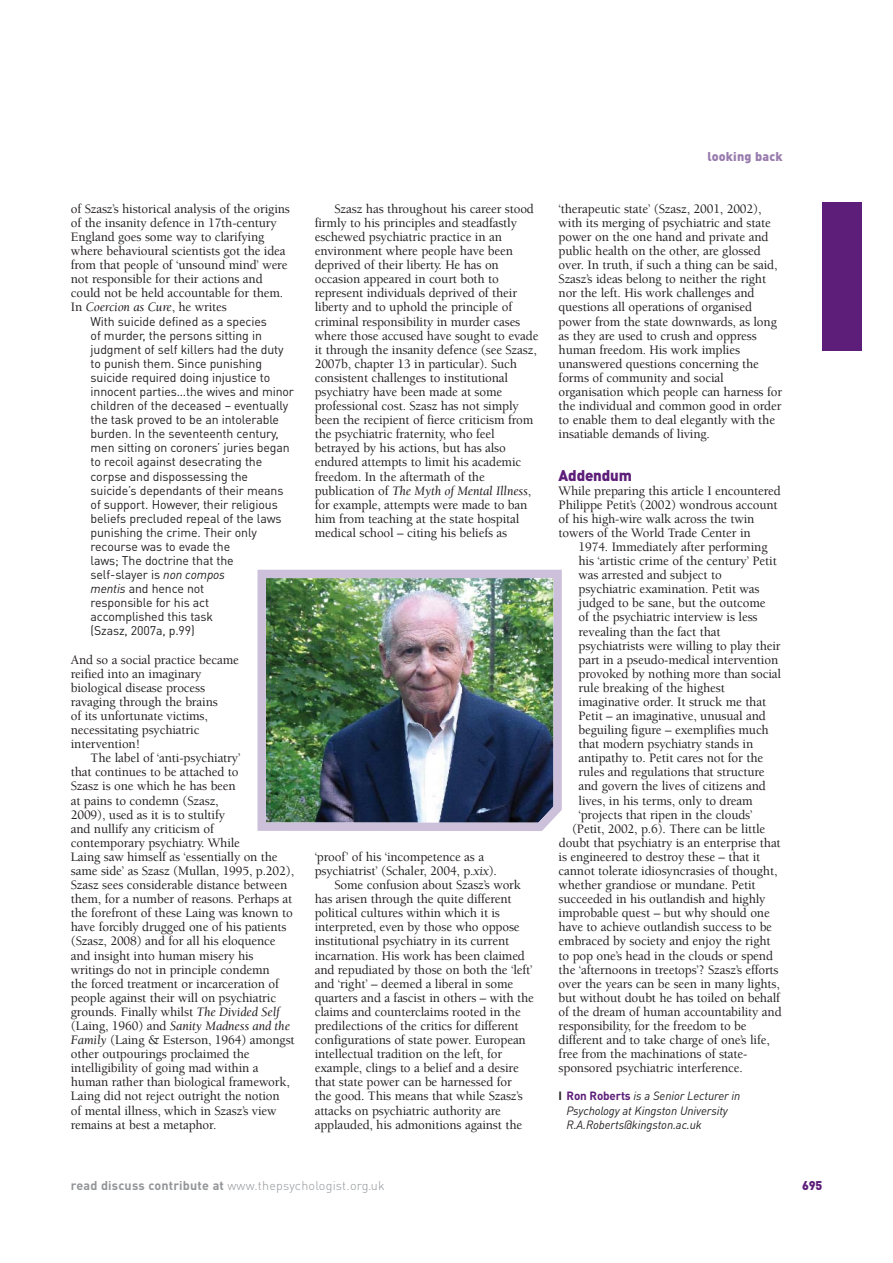
<style>
.page{position:relative;width:893px;height:1263px;background:#fff}
.page>*{position:absolute;margin:0;border:0;box-sizing:border-box;transform-origin:0 0}
.t1{font:900 15.3px "DIN Pro";letter-spacing:-.01em;color:#5d1e79}
.t2{font:500 13.2px/14.1px "Berkeley Std";letter-spacing:-.01em;color:#231f20}
.t3{font:12.6px/14.1px "DIN Pro";letter-spacing:-.01em;color:#231f20}
.t4{font:300 12.6px "DIN Pro";letter-spacing:.015em;color:#939598}
.t5{font:900 12.6px "DIN Pro";letter-spacing:.015em;color:#997cae}
.t6{font:900 12.6px "DIN Pro";color:#5d1e79}
.t7{font:italic 11.85px/14.1px "DIN Pro";letter-spacing:-.01em;color:#231f20}
.s1{font-weight:400;font-style:italic}
.s2{font-style:italic}
.s3{font-weight:700;font-style:normal}
.s4{font-weight:700;font-style:normal;color:#5d1e79}
.s5{font-weight:700}
</style>
<div class="page">
<div style="left:822px;top:202px;width:40px;height:149px;background:#5d1e79"></div>
<img style="left:257px;top:570px;width:305px;height:261px">
<p class="t2" style="left:71px;top:203px;width:221px">of Szasz’s historical analysis of the origins of the insanity defence in 17th-century England goes some way to clarifying where behavioural scientists got the idea from that people of ‘unsound mind’ were not responsible for their actions and could not be held accountable for them.<br>In <span class="s1">Coercion as Cure</span>, he writes</p>
<p class="t3" style="left:91px;top:315px;width:205px">With suicide defined as a species<br>of murder, the persons sitting in judgment of self killers had the duty to punish them. Since punishing suicide required doing injustice to innocent parties…the wives and minor children of the deceased – eventually the task proved to be an intolerable burden. In the seventeenth century, men sitting on coroners’ juries began to recoil against desecrating the corpse and dispossessing the suicide’s dependants of their means of support. However, their religious beliefs precluded repeal of the laws punishing the crime. Their only recourse was to evade the<br>laws; The doctrine that the self-slayer is <span class="s2">non compos<br>mentis</span> and hence not<br>responsible for his act<br>accomplished this task<br>(Szasz, 2007a, p.99)</p>
<p class="t2" style="left:71px;top:654px;width:170px">And so a social practice became reified into an imaginary biological disease process ravaging through the brains<br>of its unfortunate victims, necessitating psychiatric intervention!</p>
<p class="t2" style="left:71px;top:752px;width:225px;text-indent:20px">The label of ‘anti-psychiatry’<br>that continues to be attached to<br>Szasz is one which he has been<br>at pains to condemn (Szasz,<br>2009), used as it is to stultify<br>and nullify any criticism of<br>contemporary psychiatry. While<br>Laing saw himself as ‘essentially on the same side’ as Szasz (Mullan, 1995, p.202), Szasz sees considerable distance between them, for a number of reasons. Perhaps at the forefront of these Laing was known to have forcibly drugged one of his patients (Szasz, 2008) and for all his eloquence and insight into human misery his writings do not in principle condemn<br>the forced treatment or incarceration of people against their will on psychiatric grounds. Finally whilst <span class="s1">The Divided Self </span>(Laing, 1960) and <span class="s1">Sanity Madness and the Family</span> (Laing &amp; Esterson, 1964) amongst other outpourings proclaimed the intelligibility of going mad within a human rather than biological framework, Laing did not reject outright the notion<br>of mental illness, which in Szasz’s view remains at best a metaphor.</p>
<p class="t2" style="left:315px;top:203px;width:225px;text-indent:20px">Szasz has throughout his career stood firmly to his principles and steadfastly eschewed psychiatric practice in an environment where people have been deprived of their liberty. He has on occasion appeared in court both to represent individuals deprived of their liberty and to uphold the principle of criminal responsibility in murder cases where those accused have sought to evade it through the insanity defence (see Szasz, 2007b, chapter 13 in particular). Such consistent challenges to institutional psychiatry have been made at some professional cost. Szasz has not simply been the recipient of fierce criticism from the psychiatric fraternity, who feel betrayed by his actions, but has also endured attempts to limit his academic freedom. In the aftermath of the publication of <span class="s1">The Myth of Mental Illness</span>, for example, attempts were made to ban him from teaching at the state hospital medical school – citing his beliefs as</p>
<p class="t2" style="left:315px;top:851px;width:171px">‘proof’ of his ‘incompetence as a</p>
<p class="t2" style="left:315px;top:865px;width:184px">psychiatrist’ (Schaler, 2004, p.<span class="s1">xix</span>).</p>
<p class="t2" style="left:334px;top:879px;width:188px">Some confusion about Szasz’s work</p>
<p class="t2" style="left:315px;top:893px;width:198px">has arisen through the quite different</p>
<p class="t2" style="left:315px;top:907px;width:187px">political cultures within which it is</p>
<p class="t2" style="left:315px;top:921px;width:206px">interpreted, even by those who oppose</p>
<p class="t2" style="left:315px;top:935px;width:196px">institutional psychiatry in its current</p>
<p class="t2" style="left:315px;top:950px;width:212px">incarnation. His work has been claimed</p>
<p class="t2" style="left:315px;top:964px;width:219px">and repudiated by those on both the ‘left’</p>
<p class="t2" style="left:315px;top:978px;width:200px">and ‘right’ – deemed a liberal in some</p>
<p class="t2" style="left:315px;top:992px;width:221px">quarters and a fascist in others – with the</p>
<p class="t2" style="left:315px;top:1006px;width:208px">claims and counterclaims rooted in the</p>
<p class="t2" style="left:315px;top:1020px;width:205px">predilections of the critics for different</p>
<p class="t2" style="left:315px;top:1034px;width:213px">configurations of state power. European</p>
<p class="t2" style="left:315px;top:1048px;width:189px">intellectual tradition on the left, for</p>
<p class="t2" style="left:315px;top:1062px;width:206px">example, clings to a belief and a desire</p>
<p class="t2" style="left:315px;top:1076px;width:199px">that state power can be harnessed for</p>
<p class="t2" style="left:315px;top:1090px;width:209px">the good. This means that while Szasz’s</p>
<p class="t2" style="left:315px;top:1105px;width:188px">attacks on psychiatric authority are</p>
<p class="t2" style="left:315px;top:1119px;width:209px">applauded, his admonitions against the</p>
<p class="t5" style="left:707px;top:152px;width:77px">looking back</p>
<p class="t2" style="left:559px;top:203px;width:225px">‘therapeutic state’ (Szasz, 2001, 2002), with its merging of psychiatric and state power on the one hand and private and public health on the other, are glossed over. In truth, if such a thing can be said, Szasz’s ideas belong to neither the right nor the left. His work challenges and questions all operations of organised power from the state downwards, as long as they are used to crush and oppress human freedom. His work implies unanswered questions concerning the forms of community and social organisation which people can harness for the individual and common good in order to enable them to deal elegantly with the insatiable demands of living.</p>
<p class="t1" style="left:559px;top:470px;width:75px">Addendum</p>
<p class="t2" style="left:559px;top:485px;width:224px">While preparing this article I encountered Philippe Petit’s (2002) wondrous account of his high-wire walk across the twin towers of the World Trade Center in</p>
<p class="t2" style="left:578px;top:541px;width:190px">1974. Immediately after performing</p>
<p class="t2" style="left:578px;top:555px;width:200px">his ‘artistic crime of the century’ Petit</p>
<p class="t2" style="left:578px;top:569px;width:145px">was arrested and subject to</p>
<p class="t2" style="left:578px;top:583px;width:182px">psychiatric examination. Petit was</p>
<p class="t2" style="left:578px;top:597px;width:189px">judged to be sane, but the outcome</p>
<p class="t2" style="left:578px;top:611px;width:181px">of the psychiatric interview is less</p>
<p class="t2" style="left:578px;top:625px;width:143px">revealing than the fact that</p>
<p class="t2" style="left:578px;top:640px;width:204px">psychiatrists were willing to play their</p>
<p class="t2" style="left:578px;top:654px;width:201px">part in a pseudo-medical intervention</p>
<p class="t2" style="left:578px;top:668px;width:204px">provoked by nothing more than social</p>
<p class="t2" style="left:578px;top:682px;width:148px">rule breaking of the highest</p>
<p class="t2" style="left:578px;top:696px;width:189px">imaginative order. It struck me that</p>
<p class="t2" style="left:578px;top:710px;width:189px">Petit – an imaginative, unusual and</p>
<p class="t2" style="left:578px;top:724px;width:192px">beguiling figure – exemplifies much</p>
<p class="t2" style="left:578px;top:738px;width:176px">that modern psychiatry stands in</p>
<p class="t2" style="left:578px;top:752px;width:186px">antipathy to. Petit cares not for the</p>
<p class="t2" style="left:578px;top:766px;width:188px">rules and regulations that structure</p>
<p class="t2" style="left:578px;top:780px;width:189px">and govern the lives of citizens and</p>
<p class="t2" style="left:578px;top:795px;width:176px">lives, in his terms, only to dream</p>
<p class="t2" style="left:578px;top:809px;width:176px">‘projects that ripen in the clouds’</p>
<p class="t2" style="left:572px;top:823px;width:195px">(Petit, 2002, p.6). There can be little</p>
<p class="t2" style="left:559px;top:837px;width:223px">doubt that psychiatry is an enterprise that</p>
<p class="t2" style="left:559px;top:851px;width:203px">is engineered to destroy these – that it</p>
<p class="t2" style="left:559px;top:865px;width:220px">cannot tolerate idiosyncrasies of thought,</p>
<p class="t2" style="left:559px;top:879px;width:199px">whether grandiose or mundane. Petit</p>
<p class="t2" style="left:559px;top:893px;width:208px">succeeded in his outlandish and highly</p>
<p class="t2" style="left:559px;top:907px;width:213px">improbable quest – but why should one</p>
<p class="t2" style="left:559px;top:921px;width:215px">have to achieve outlandish success to be</p>
<p class="t2" style="left:559px;top:935px;width:214px">embraced by society and enjoy the right</p>
<p class="t2" style="left:559px;top:950px;width:216px">to pop one’s head in the clouds or spend</p>
<p class="t2" style="left:559px;top:964px;width:221px">the ‘afternoons in treetops’? Szasz’s efforts</p>
<p class="t2" style="left:559px;top:978px;width:223px">over the years can be seen in many lights,</p>
<p class="t2" style="left:559px;top:992px;width:223px">but without doubt he has toiled on behalf</p>
<p class="t2" style="left:559px;top:1006px;width:224px">of the dream of human accountability and</p>
<p class="t2" style="left:559px;top:1020px;width:189px">responsibility, for the freedom to be</p>
<p class="t2" style="left:559px;top:1034px;width:213px">different and to take charge of one’s life,</p>
<p class="t2" style="left:559px;top:1048px;width:190px">free from the machinations of state-</p>
<p class="t2" style="left:559px;top:1062px;width:186px">sponsored psychiatric interference.</p>
<p class="t7" style="left:566px;top:1089px;width:175px;text-indent:-8px"><span class="s3">I</span> <span class="s4">Ron Roberts</span> is a Senior Lecturer in<br>Psychology at Kingston University<br>R.A.Roberts@kingston.ac.uk</p>
<p class="t4" style="left:71px;top:1181px;width:315px"><span class="s5">read discuss contribute at</span> www.thepsychologist.org.uk</p>
<p class="t6" style="left:802px;top:1181px;width:22px">695</p>
</div>
